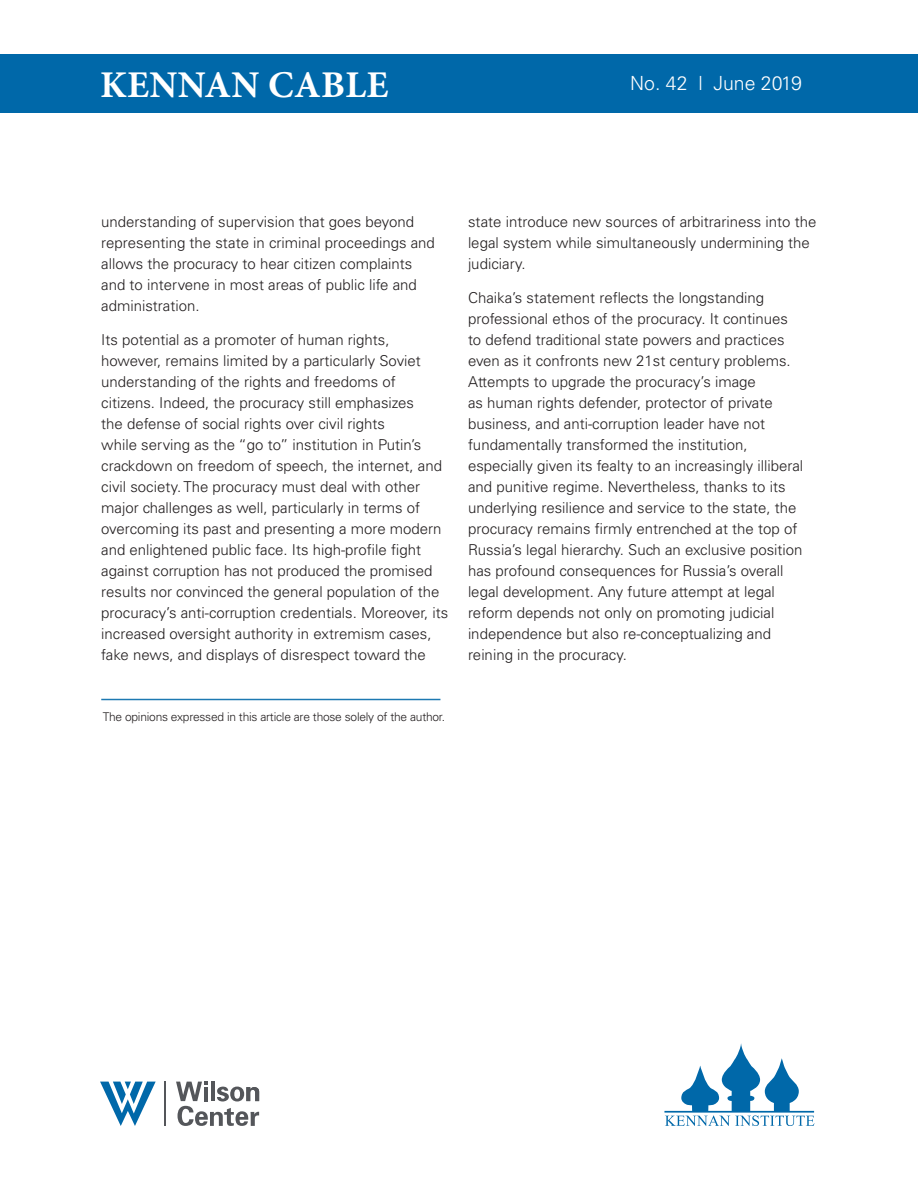
<style>
.page{position:relative;width:918px;height:1188px;background:#fff}
.page>*{position:absolute;margin:0;border:0;box-sizing:border-box;transform-origin:0 0}
.t1{font:700 37.8px "Minion Pro";letter-spacing:.01em;color:#fff}
.t2{font:300 19.5px "Univers LT Std";color:#fff}
.t3{font:300 15px/21px "Univers LT Std";color:#231f20}
.t4{font:300 12px "Univers LT Std";letter-spacing:-.02em;color:#231f20}
</style>
<div class="page">
<div style="left:0;top:54px;width:918px;height:59px;background:#0068a9"></div>
<svg style="left:664px;top:1043px;width:151px;height:83px"></svg>
<hr style="left:164px;top:1082px;width:2px;height:44px;background:#54565a">
<svg style="left:176px;top:1082px;width:83px;height:44px"></svg>
<svg style="left:100px;top:1082px;width:56px;height:44px"></svg>
<hr style="left:101px;top:699px;width:339px;height:1px;background:#0068a9">
<h1 class="t1" style="left:100px;top:58px;width:290px">KENNAN CABLE</h1>
<h2 class="t2" style="left:630px;top:72px;width:173px">No. 42 l June 2019</h2>
<p class="t3" style="left:101px;top:211px;width:335px">understanding of supervision that goes beyond representing the state in criminal proceedings and allows the procuracy to hear citizen complaints and to intervene in most areas of public life and administration.</p>
<p class="t3" style="left:101px;top:330px;width:349px">Its potential as a promoter of human rights, however, remains limited by a particularly Soviet understanding of the rights and freedoms of citizens. Indeed, the procuracy still emphasizes<br>the defense of social rights over civil rights<br>while serving as the “go to” institution in Putin’s crackdown on freedom of speech, the internet, and civil society. The procuracy must deal with other major challenges as well, particularly in terms of overcoming its past and presenting a more modern and enlightened public face. Its high-profile fight against corruption has not produced the promised results nor convinced the general population of the procuracy’s anti-corruption credentials. Moreover, its increased oversight authority in extremism cases, fake news, and displays of disrespect toward the</p>
<p class="t4" style="left:103px;top:710px;width:344px">The opinions expressed in this article are those solely of the author.</p>
<p class="t3" style="left:468px;top:211px;width:350px">state introduce new sources of arbitrariness into the legal system while simultaneously undermining the judiciary.</p>
<p class="t3" style="left:468px;top:288px;width:337px">Chaika’s statement reflects the longstanding professional ethos of the procuracy. It continues to defend traditional state powers and practices even as it confronts new 21st century problems.<br>Attempts to upgrade the procuracy’s image<br>as human rights defender, protector of private business, and anti-corruption leader have not fundamentally transformed the institution, especially given its fealty to an increasingly illiberal and punitive regime. Nevertheless, thanks to its underlying resilience and service to the state, the procuracy remains firmly entrenched at the top of Russia’s legal hierarchy. Such an exclusive position has profound consequences for Russia’s overall legal development. Any future attempt at legal reform depends not only on promoting judicial independence but also re-conceptualizing and reining in the procuracy.</p>
</div>
